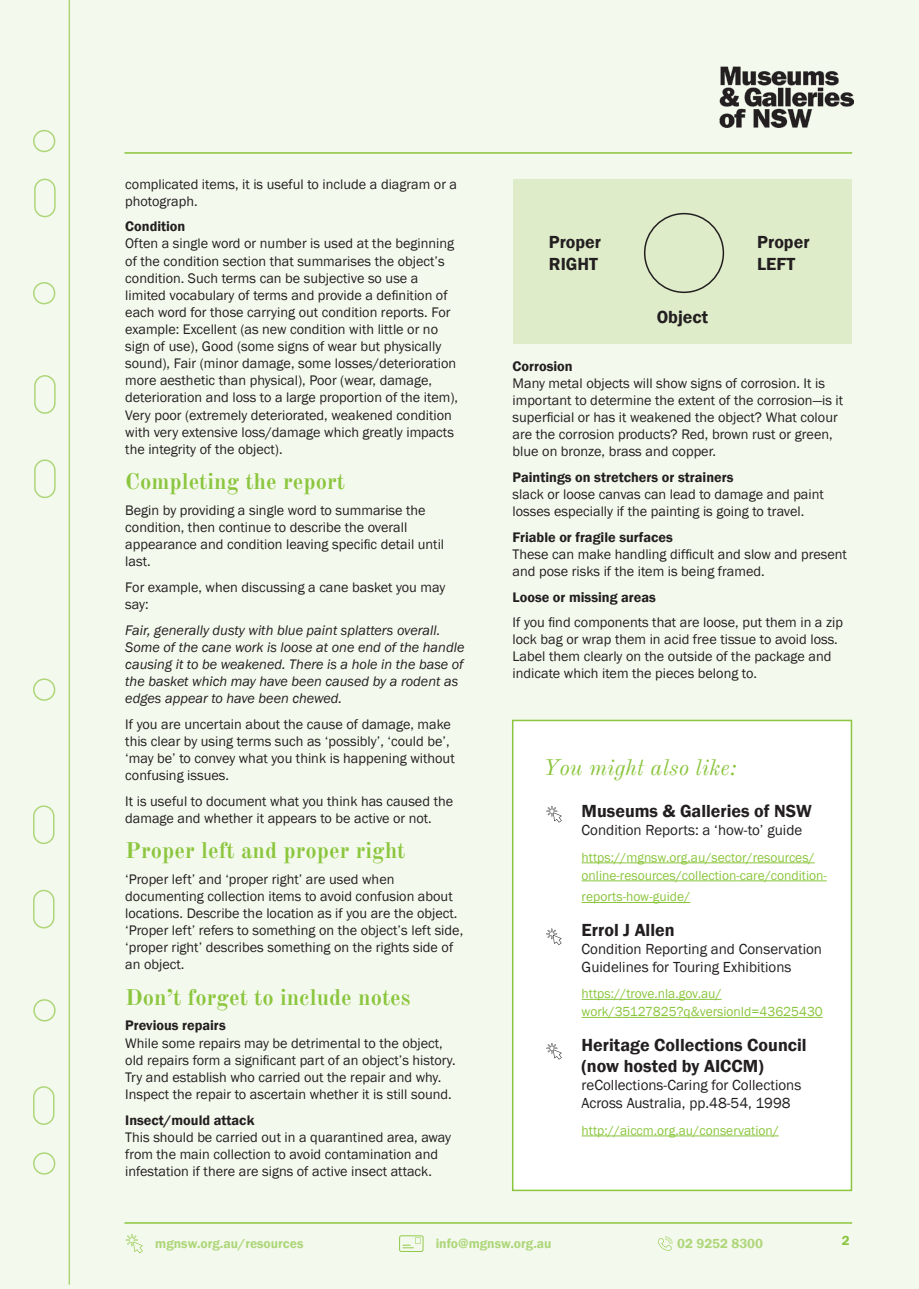
<style>
.page{position:relative;width:919px;height:1289px;background:#fff}
.page>*{position:absolute;margin:0;border:0;box-sizing:border-box;transform-origin:0 0}
.t1{font:700 22.5px "Old Standard TT";color:#8bc63e}
.t2{font:italic 22.5px "Old Standard TT";color:#8bc63e}
.t3{font:600 18px/21.6px "Franklin Gothic";color:#231f20}
.t4{font:15px/18px "Franklin Gothic";color:#231f20}
.t5{font:14.25px/17.1px "Franklin Gothic";color:#231f20}
.t6{font:italic 14.25px/17.1px "Franklin Gothic";color:#231f20}
.t7{font:600 14.25px "Franklin Gothic";color:#231f20}
.Body_copy_with_3_pgh{font:13.5px/18px "Franklin Gothic";color:#8bc63e}
.t8{font:600 13.5px "Franklin Gothic";color:#8bc63e}
.s1{font-weight:600}
</style>
<div class="page">
<div style="left:0;top:0;width:918px;height:1288px;background:#f4f9ed"></div>
<hr style="left:124px;top:1222px;width:728px;height:1px;background:#8bc63e">
<svg style="left:126px;top:1234px;width:17px;height:19px"></svg>
<svg style="left:658px;top:1236px;width:14px;height:14px"></svg>
<svg style="left:399px;top:1235px;width:24px;height:16px"></svg>
<img style="left:719px;top:67px;width:134px;height:60px">
<hr style="left:124px;top:152px;width:728px;height:2px;background:#8bc63e">
<div style="left:513px;top:179px;width:338px;height:165px;background:#deecc9"></div>
<div style="left:644px;top:213px;width:80px;height:80px;border:2px solid #231f20;border-radius:50%"></div>
<div style="left:512px;top:719px;width:340px;height:472px;background:#fff;border:2px solid #8bc63e"></div>
<hr style="left:581px;top:862px;width:233px;height:1px;background:#8bc63e">
<hr style="left:581px;top:880px;width:245px;height:1px;background:#8bc63e">
<hr style="left:581px;top:902px;width:109px;height:1px;background:#8bc63e">
<hr style="left:581px;top:999px;width:140px;height:1px;background:#8bc63e">
<hr style="left:581px;top:1017px;width:241px;height:1px;background:#8bc63e">
<hr style="left:581px;top:1135px;width:197px;height:1px;background:#8bc63e">
<svg style="left:546px;top:806px;width:15px;height:16px"></svg>
<svg style="left:546px;top:928px;width:15px;height:17px"></svg>
<svg style="left:546px;top:1043px;width:15px;height:16px"></svg>
<p class="t5" style="left:125px;top:176px;width:333px">complicated items, it is useful to include a diagram or a photograph.</p>
<p class="t5" style="left:125px;top:218px;width:334px"><span class="s1">Condition<br></span>Often a single word or number is used at the beginning of the condition section that summarises the object’s condition. Such terms can be subjective so use a limited vocabulary of terms and provide a definition of each word for those carrying out condition reports. For example: Excellent (as new condition with little or no sign of use), Good (some signs of wear but physically sound), Fair (minor damage, some losses/deterioration more aesthetic than physical), Poor (wear, damage, deterioration and loss to a large proportion of the item), Very poor (extremely deteriorated, weakened condition with very extensive loss/damage which greatly impacts the integrity of the object).</p>
<p class="t1" style="left:125px;top:464px;width:221px">Completing the report</p>
<p class="t5" style="left:125px;top:502px;width:320px">Begin by providing a single word to summarise the condition, then continue to describe the overall appearance and condition leaving specific detail until last.</p>
<p class="t5" style="left:125px;top:579px;width:321px">For example, when discussing a cane basket you may say:</p>
<p class="t6" style="left:125px;top:621px;width:340px">Fair, generally dusty with blue paint splatters overall.<br>Some of the cane work is loose at one end of the handle causing it to be weakened. There is a hole in the base of the basket which may have been caused by a rodent as edges appear to have been chewed.</p>
<p class="t5" style="left:125px;top:715px;width:331px">If you are uncertain about the cause of damage, make this clear by using terms such as ‘possibly’, ‘could be’, ‘may be’ to convey what you think is happening without confusing issues.</p>
<p class="t5" style="left:125px;top:792px;width:329px">It is useful to document what you think has caused the damage and whether it appears to be active or not.</p>
<p class="t1" style="left:125px;top:833px;width:282px">Proper left and proper right</p>
<p class="t5" style="left:125px;top:870px;width:339px">‘Proper left’ and ‘proper right’ are used when documenting collection items to avoid confusion about locations. Describe the location as if you are the object. ‘Proper left’ refers to something on the object’s left side, ‘proper right’ describes something on the rights side of an object.</p>
<p class="t1" style="left:125px;top:979px;width:287px">Don’t forget to include notes</p>
<p class="t5" style="left:125px;top:1017px;width:332px"><span class="s1">Previous repairs<br></span>While some repairs may be detrimental to the object, old repairs form a significant part of an object’s history.<br>Try and establish who carried out the repair and why.<br>Inspect the repair to ascertain whether it is still sound.</p>
<p class="t5" style="left:125px;top:1111px;width:327px"><span class="s1">Insect/mould attack<br></span>This should be carried out in a quarantined area, away from the main collection to avoid contamination and infestation if there are signs of active insect attack.</p>
<p class="t3" style="left:548px;top:232px;width:54px">Proper</p>
<p class="t3" style="left:548px;top:253px;width:51px">RIGHT</p>
<p class="t3" style="left:656px;top:307px;width:53px">Object</p>
<p class="t3" style="left:757px;top:232px;width:54px">Proper</p>
<p class="t3" style="left:757px;top:253px;width:40px">LEFT</p>
<p class="t5" style="left:512px;top:358px;width:332px"><span class="s1">Corrosion<br></span>Many metal objects will show signs of corrosion. It is important to determine the extent of the corrosion—is it superficial or has it weakened the object? What colour are the corrosion products? Red, brown rust or green, blue on bronze, brass and copper.</p>
<p class="t5" style="left:512px;top:469px;width:313px"><span class="s1">Paintings on stretchers or strainers<br></span>slack or loose canvas can lead to damage and paint losses especially if the painting is going to travel.</p>
<p class="t5" style="left:512px;top:528px;width:336px"><span class="s1">Friable or fragile surfaces<br></span>These can make handling difficult and slow and present and pose risks if the item is being framed.</p>
<p class="t7" style="left:512px;top:588px;width:145px">Loose or missing areas</p>
<p class="t5" style="left:512px;top:614px;width:332px">If you find components that are loose, put them in a zip lock bag or wrap them in acid free tissue to avoid loss.<br>Label them clearly on the outside of the package and indicate which item the pieces belong to.</p>
<p class="t2" style="left:543px;top:750px;width:194px">You might also like:</p>
<p class="t3" style="left:581px;top:800px;width:231px">Museums &amp; Galleries of NSW</p>
<p class="t4" style="left:581px;top:821px;width:222px">Condition Reports: a ‘how-to’ guide</p>
<p class="Body_copy_with_3_pgh" style="left:581px;top:848px;width:247px">https://mgnsw.org.au/sector/resources/ online-resources/collection-care/condition-</p>
<p class="Body_copy_with_3_pgh" style="left:581px;top:888px;width:110px">reports-how-guide/</p>
<p class="t3" style="left:581px;top:919px;width:95px">Errol J Allen</p>
<p class="t4" style="left:581px;top:940px;width:242px">Condition Reporting and Conservation<br>Guidelines for Touring Exhibitions</p>
<p class="Body_copy_with_3_pgh" style="left:581px;top:985px;width:243px">https://trove.nla.gov.au/ work/35127825?q&amp;versionId=43625430</p>
<p class="t3" style="left:581px;top:1034px;width:226px">Heritage Collections Council (now hosted by AICCM)</p>
<p class="t4" style="left:581px;top:1076px;width:221px">reCollections-Caring for Collections<br>Across Australia, pp.48-54, 1998</p>
<p class="Body_copy_with_3_pgh" style="left:581px;top:1121px;width:199px">http://aiccm.org.au/conservation/</p>
<p class="t8" style="left:155px;top:1235px;width:150px">mgnsw.org.au/resources</p>
<p class="t8" style="left:435px;top:1235px;width:117px">info@mgnsw.org.au</p>
<p class="t8" style="left:677px;top:1234px;width:87px">02 9252 8300</p>
<p class="t8" style="left:841px;top:1231px;width:9px">2</p>
</div>
